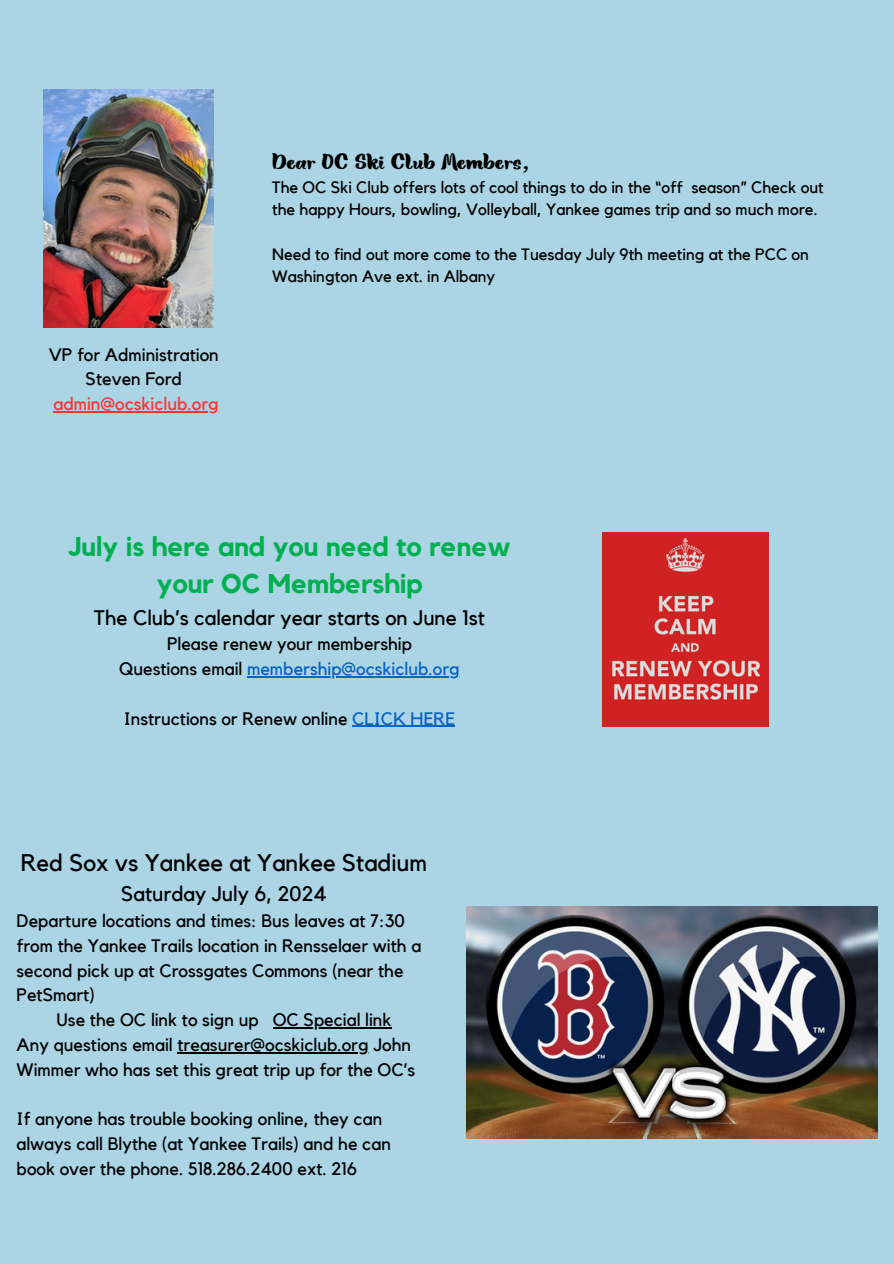
<style>
.page{position:relative;width:894px;height:1264px;background:#fff}
.page>*{position:absolute;margin:0;border:0;box-sizing:border-box;transform-origin:0 0}
.t1{font:700 27px/37.2px "Kollektif";color:#00b050;text-align:center}
.t2{font:24px "Kollektif";color:#000}
.t3{font:21.9px "Hello Font ID Duckling";color:#000}
.t4{font:21px "Kollektif";color:#000}
.t5{font:18px/24.8px "Kollektif";color:#000}
.t6{font:18px "Kollektif";color:#ff3131}
.t7{font:16.35px/22.4px "Kollektif";color:#000}
.s1{color:#0563c1}
</style>
<div class="page">
<div style="left:0;top:0;width:893px;height:1263px;background:#abd4e5"></div>
<img style="left:44px;top:89px;width:169px;height:239px">
<hr style="left:53px;top:411px;width:166px;height:1px;background:#ff3131">
<hr style="left:273px;top:1027px;width:118px;height:1px;background:#000">
<hr style="left:177px;top:1052px;width:191px;height:1px;background:#000">
<img style="left:466px;top:906px;width:410px;height:232px">
<hr style="left:247px;top:676px;width:212px;height:1px;background:#0563c1">
<hr style="left:352px;top:725px;width:103px;height:2px;background:#0563c1">
<img style="left:602px;top:532px;width:166px;height:194px">
<p class="t5" style="left:49px;top:342px;width:171px">VP for Administration</p>
<p class="t5" style="left:86px;top:367px;width:98px">Steven Ford</p>
<h1 class="t6" style="left:53px;top:395px;width:167px">admin@ocskiclub.org</h1>
<p class="t3" style="left:272px;top:147px;width:258px">Dear OC Ski Club Members,</p>
<p class="t7" style="left:272px;top:176px;width:553px">The OC Ski Club offers lots of cool things to do in the “off season” Check out the happy Hours, bowling, Volleyball, Yankee games trip and so much more.</p>
<p class="t7" style="left:272px;top:243px;width:538px">Need to find out more come to the Tuesday July 9th meeting at the PCC on<br>Washington Ave ext. in Albany</p>
<p class="t1" style="left:68px;top:529px;width:444px">July is here and you need to renew your OC Membership</p>
<p class="t4" style="left:94px;top:607px;width:392px">The Club’s calendar year starts on June 1st</p>
<p class="t5" style="left:119px;top:632px;width:342px;text-align:center">Please renew your membership<br>Questions email <span class="s1">membership@ocskiclub.org</span></p>
<p class="t5" style="left:124px;top:706px;width:333px">Instructions or Renew online <span class="s1">CLICK HERE</span></p>
<p class="t2" style="left:21px;top:851px;width:407px">Red Sox vs Yankee at Yankee Stadium</p>
<p class="t4" style="left:121px;top:884px;width:207px">Saturday July 6, 2024</p>
<p class="t5" style="left:17px;top:909px;width:406px">Departure locations and times: Bus leaves at 7:30 from the Yankee Trails location in Rensselaer with a second pick up at Crossgates Commons (near the PetSmart)</p>
<p class="t5" style="left:57px;top:1008px;width:203px">Use the OC link to sign up</p>
<p class="t5" style="left:17px;top:1008px;width:396px;text-indent:256px">OC Special link<br>Any questions email treasurer@ocskiclub.org John</p>
<p class="t5" style="left:17px;top:1057px;width:400px">Wimmer who has set this great trip up for the OC’s</p>
<p class="t5" style="left:17px;top:1107px;width:367px">If anyone has trouble booking online, they can</p>
<p class="t5" style="left:17px;top:1132px;width:376px">always call Blythe (at Yankee Trails) and he can book over the phone. 518.286.2400 ext. 216</p>
</div>
